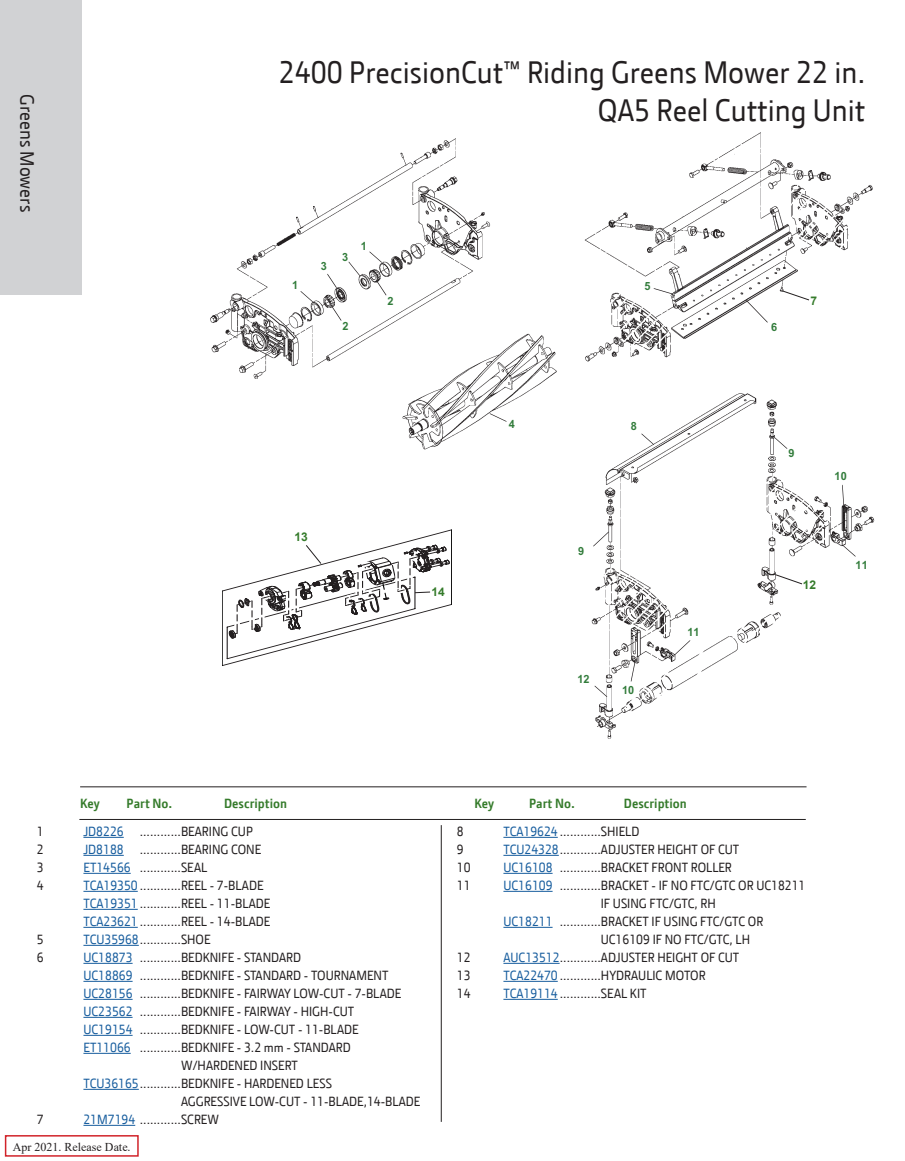
<style>
.page{position:relative;width:905px;height:1161px;background:#fff}
.page>*{position:absolute;margin:0;border:0;box-sizing:border-box;transform-origin:0 0}
.t1{font:31.5px "JD Sans";color:#231f20}
.t2{font:19.5px "JD Sans";color:#231f20}
.t3{font:13.5px/18px "JD Sans";color:#231f20}
.t4{font:700 13.5px "JD Sans";color:#357b2b}
.t5{font:12px "Times New Roman";color:#231f20}
.t6{font:700 12px "Arial";color:#357b2b}
.t7{font:700 11.25px "Arial";color:#327c3b;scale:.96 1}
.s1{color:#175d9e}
</style>
<div class="page">
<div style="left:0;top:0;width:81px;height:294px;background:#d1d2d4"></div>
<hr style="left:83px;top:837px;width:41px;height:1px;background:#175d9e">
<hr style="left:83px;top:855px;width:41px;height:1px;background:#175d9e">
<hr style="left:83px;top:873px;width:48px;height:1px;background:#175d9e">
<hr style="left:83px;top:891px;width:55px;height:1px;background:#175d9e">
<hr style="left:83px;top:909px;width:55px;height:1px;background:#175d9e">
<hr style="left:83px;top:927px;width:55px;height:1px;background:#175d9e">
<hr style="left:83px;top:945px;width:56px;height:1px;background:#175d9e">
<hr style="left:83px;top:963px;width:50px;height:1px;background:#175d9e">
<hr style="left:83px;top:981px;width:50px;height:1px;background:#175d9e">
<hr style="left:83px;top:999px;width:50px;height:1px;background:#175d9e">
<hr style="left:83px;top:1017px;width:50px;height:1px;background:#175d9e">
<hr style="left:83px;top:1035px;width:50px;height:1px;background:#175d9e">
<hr style="left:83px;top:1053px;width:48px;height:1px;background:#175d9e">
<hr style="left:83px;top:1089px;width:56px;height:1px;background:#175d9e">
<hr style="left:83px;top:1125px;width:52px;height:1px;background:#175d9e">
<hr style="left:503px;top:837px;width:54px;height:1px;background:#175d9e">
<hr style="left:503px;top:855px;width:56px;height:1px;background:#175d9e">
<hr style="left:503px;top:873px;width:49px;height:1px;background:#175d9e">
<hr style="left:503px;top:891px;width:49px;height:1px;background:#175d9e">
<hr style="left:503px;top:927px;width:49px;height:1px;background:#175d9e">
<hr style="left:503px;top:963px;width:56px;height:1px;background:#175d9e">
<hr style="left:503px;top:981px;width:54px;height:1px;background:#175d9e">
<hr style="left:503px;top:999px;width:54px;height:1px;background:#175d9e">
<hr style="left:441px;top:825px;width:1px;height:297px;background:#231f20">
<hr style="left:79px;top:819px;width:726px;height:1px;background:#231f20">
<hr style="left:80px;top:786px;width:726px;height:1px;background:#231f20">
<img style="left:210px;top:138px;width:280px;height:241px">
<img style="left:397px;top:333px;width:160px;height:55px">
<img style="left:584px;top:132px;width:289px;height:230px">
<img style="left:591px;top:393px;width:284px;height:346px">
<svg style="left:653px;top:288px;width:20px;height:7px"></svg>
<svg style="left:745px;top:300px;width:23px;height:23px"></svg>
<svg style="left:377px;top:281px;width:10px;height:15px"></svg>
<svg style="left:641px;top:434px;width:13px;height:11px"></svg>
<svg style="left:300px;top:291px;width:13px;height:12px"></svg>
<svg style="left:332px;top:306px;width:10px;height:15px"></svg>
<svg style="left:369px;top:252px;width:13px;height:11px"></svg>
<svg style="left:348px;top:262px;width:12px;height:14px"></svg>
<svg style="left:327px;top:274px;width:10px;height:14px"></svg>
<svg style="left:842px;top:485px;width:2px;height:21px"></svg>
<svg style="left:774px;top:438px;width:13px;height:11px"></svg>
<svg style="left:842px;top:545px;width:14px;height:12px"></svg>
<svg style="left:674px;top:640px;width:16px;height:15px"></svg>
<svg style="left:630px;top:662px;width:5px;height:20px"></svg>
<svg style="left:593px;top:532px;width:16px;height:15px"></svg>
<svg style="left:594px;top:686px;width:13px;height:11px"></svg>
<svg style="left:774px;top:574px;width:29px;height:11px"></svg>
<div style="left:785px;top:289px;width:26px;height:21px;background:#fff"></div>
<svg style="left:781px;top:290px;width:29px;height:11px"></svg>
<div style="left:5px;top:1135px;width:134px;height:22px;background:#fff;border:2px solid #d1232a"></div>
<svg style="left:397px;top:384px;width:138px;height:66px"></svg>
<svg style="left:222px;top:529px;width:230px;height:137px"></svg>
<p class="t2" style="left:40px;top:94px;width:119px;rotate:90deg">Greens Mowers</p>
<p class="t1" style="left:279px;top:52px;width:588px">2400 PrecisionCut™ Riding Greens Mower 22 in.</p>
<p class="t1" style="left:598px;top:90px;width:269px">QA5 Reel Cutting Unit</p>
<p class="t7" style="left:292px;top:277px;width:8px">1</p>
<p class="t7" style="left:321px;top:258px;width:8px">3</p>
<p class="t7" style="left:342px;top:249px;width:8px">3</p>
<p class="t7" style="left:361px;top:238px;width:8px">1</p>
<p class="t7" style="left:342px;top:318px;width:8px">2</p>
<p class="t7" style="left:387px;top:293px;width:8px">2</p>
<p class="t6" style="left:294px;top:529px;width:15px">13</p>
<p class="t6" style="left:431px;top:583px;width:15px">14</p>
<p class="t7" style="left:508px;top:416px;width:8px">4</p>
<p class="t7" style="left:644px;top:278px;width:8px">5</p>
<p class="t7" style="left:578px;top:543px;width:8px">9</p>
<p class="t7" style="left:630px;top:419px;width:8px">8</p>
<p class="t7" style="left:577px;top:671px;width:14px">12</p>
<p class="t7" style="left:622px;top:682px;width:14px">10</p>
<p class="t7" style="left:687px;top:624px;width:14px">11</p>
<p class="t4" style="left:80px;top:795px;width:21px">Key</p>
<p class="t4" style="left:127px;top:795px;width:47px">Part No.</p>
<p class="t4" style="left:224px;top:795px;width:64px">Description</p>
<p class="t4" style="left:474px;top:795px;width:21px">Key</p>
<p class="t4" style="left:529px;top:795px;width:47px">Part No.</p>
<p class="t4" style="left:624px;top:795px;width:64px">Description</p>
<p class="t7" style="left:771px;top:319px;width:8px">6</p>
<p class="t6" style="left:810px;top:293px;width:8px">7</p>
<p class="t7" style="left:788px;top:445px;width:8px">9</p>
<p class="t7" style="left:834px;top:468px;width:14px">10</p>
<p class="t6" style="left:802px;top:576px;width:15px">12</p>
<p class="t7" style="left:855px;top:557px;width:14px">11</p>
<p class="t3" style="left:37px;top:822px;width:8px">1</p>
<p class="t3" style="left:83px;top:822px;width:171px"><span class="s1">JD8226</span> ............BEARING CUP</p>
<p class="t3" style="left:37px;top:840px;width:8px">2</p>
<p class="t3" style="left:83px;top:840px;width:179px"><span class="s1">JD8188</span> ............BEARING CONE</p>
<p class="t3" style="left:37px;top:858px;width:8px">3</p>
<p class="t3" style="left:83px;top:858px;width:125px"><span class="s1">ET14566</span> ............SEAL</p>
<p class="t3" style="left:37px;top:876px;width:8px">4</p>
<p class="t3" style="left:83px;top:876px;width:181px"><span class="s1">TCA19350</span> ............REEL - 7-BLADE</p>
<p class="t3" style="left:83px;top:894px;width:188px"><span class="s1">TCA19351</span> ............REEL - 11-BLADE</p>
<p class="t3" style="left:83px;top:912px;width:188px"><span class="s1">TCA23621</span> ............REEL - 14-BLADE</p>
<p class="t3" style="left:37px;top:930px;width:8px">5</p>
<p class="t3" style="left:83px;top:930px;width:129px"><span class="s1">TCU35968</span>............SHOE</p>
<p class="t3" style="left:37px;top:948px;width:8px">6</p>
<p class="t3" style="left:83px;top:948px;width:219px"><span class="s1">UC18873</span> ............BEDKNIFE - STANDARD</p>
<p class="t3" style="left:83px;top:966px;width:306px"><span class="s1">UC18869</span> ............BEDKNIFE - STANDARD - TOURNAMENT</p>
<p class="t3" style="left:83px;top:984px;width:319px"><span class="s1">UC28156</span> ............BEDKNIFE - FAIRWAY LOW-CUT - 7-BLADE</p>
<p class="t3" style="left:83px;top:1002px;width:272px"><span class="s1">UC23562</span> ............BEDKNIFE - FAIRWAY - HIGH-CUT</p>
<p class="t3" style="left:83px;top:1020px;width:277px"><span class="s1">UC19154</span> ............BEDKNIFE - LOW-CUT - 11-BLADE</p>
<p class="t3" style="left:181px;top:1038px;width:171px;text-indent:-98px"><span class="s1">ET11066</span> ............BEDKNIFE - 3.2 mm - STANDARD<br>W/HARDENED INSERT</p>
<p class="t3" style="left:83px;top:1074px;width:250px"><span class="s1">TCU36165</span>............BEDKNIFE - HARDENED LESS</p>
<p class="t3" style="left:181px;top:1092px;width:241px">AGGRESSIVE LOW-CUT - 11-BLADE,14-BLADE</p>
<p class="t3" style="left:37px;top:1110px;width:8px">7</p>
<p class="t3" style="left:83px;top:1110px;width:137px"><span class="s1">21M7194</span> ............SCREW</p>
<p class="t5" style="left:13px;top:1139px;width:119px">Apr 2021. Release Date.</p>
<p class="t3" style="left:457px;top:822px;width:8px">8</p>
<p class="t3" style="left:503px;top:822px;width:137px"><span class="s1">TCA19624</span> ............SHIELD</p>
<p class="t3" style="left:457px;top:840px;width:8px">9</p>
<p class="t3" style="left:503px;top:840px;width:237px"><span class="s1">TCU24328</span>............ADJUSTER HEIGHT OF CUT</p>
<p class="t3" style="left:457px;top:858px;width:15px">10</p>
<p class="t3" style="left:503px;top:858px;width:230px"><span class="s1">UC16108</span> ............BRACKET FRONT ROLLER</p>
<p class="t3" style="left:457px;top:876px;width:15px">11</p>
<p class="t3" style="left:503px;top:876px;width:303px;text-align:center"><span class="s1">UC16109</span> ............BRACKET - IF NO FTC/GTC OR UC18211<br>IF USING FTC/GTC, RH</p>
<p class="t3" style="left:600px;top:912px;width:164px;text-indent:-97px"><span class="s1">UC18211</span> ............BRACKET IF USING FTC/GTC OR<br>UC16109 IF NO FTC/GTC, LH</p>
<p class="t3" style="left:457px;top:948px;width:15px">12</p>
<p class="t3" style="left:503px;top:948px;width:237px"><span class="s1">AUC13512</span>............ADJUSTER HEIGHT OF CUT</p>
<p class="t3" style="left:457px;top:966px;width:15px">13</p>
<p class="t3" style="left:503px;top:966px;width:204px"><span class="s1">TCA22470</span> ............HYDRAULIC MOTOR</p>
<p class="t3" style="left:457px;top:984px;width:15px">14</p>
<p class="t3" style="left:503px;top:984px;width:144px"><span class="s1">TCA19114</span> ............SEAL KIT</p>
</div>
